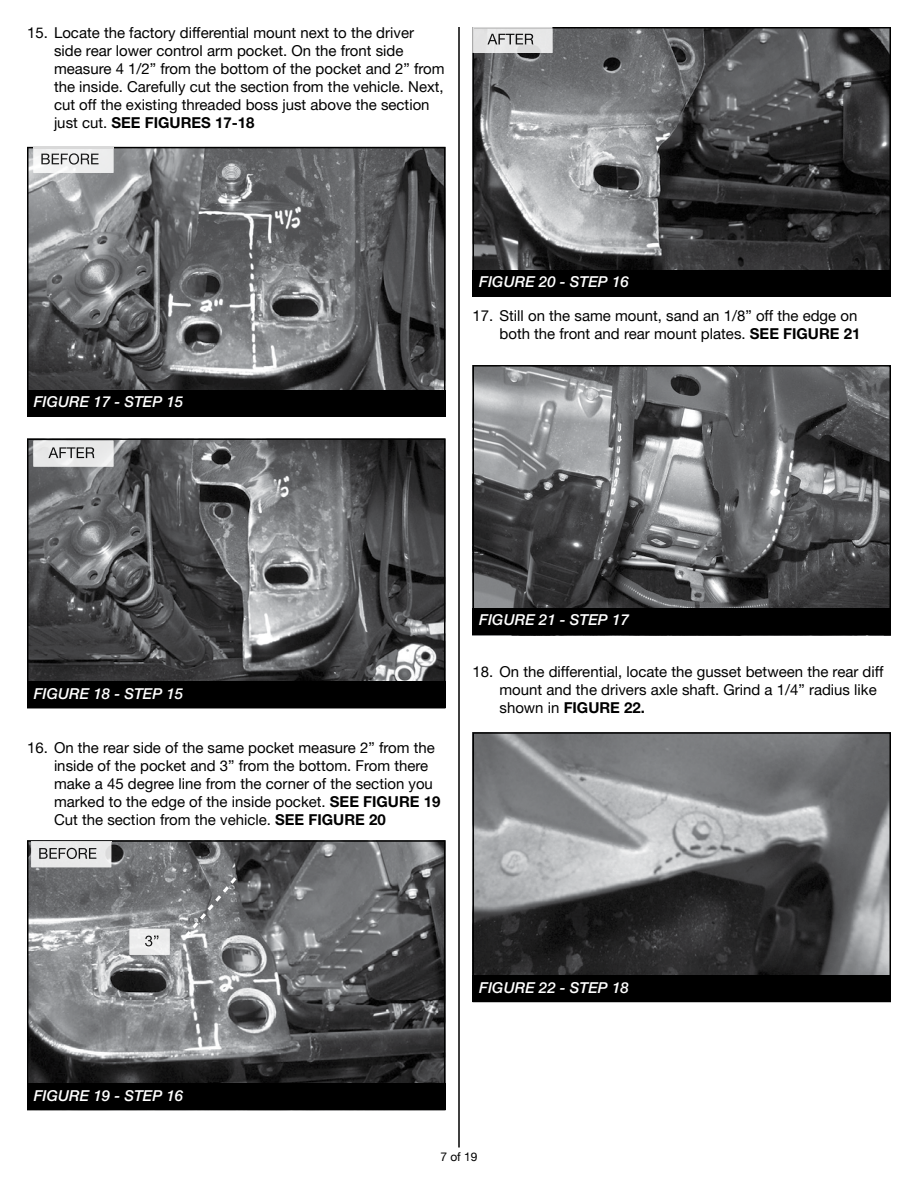
<style>
.page{position:relative;width:918px;height:1188px;background:#fff}
.page>*{position:absolute;margin:0;border:0;box-sizing:border-box;transform-origin:0 0}
.t1{font:15px/18px "Helvetica Neue LT Std";color:#000}
.t2{font:italic 500 15px "Helvetica Neue LT Std";color:#fff}
.t3{font:12px "Helvetica Neue LT Std";color:#000}
.s1{font-weight:700}
</style>
<div class="page">
<hr style="left:458px;top:27px;width:2px;height:1121px;background:#000">
<svg style="left:27px;top:147px;width:419px;height:243px;background:#68686a"></svg>
<div style="left:27px;top:390px;width:419px;height:27px;background:#000"></div>
<img style="left:30px;top:441px;width:413px;height:240px">
<div style="left:27px;top:438px;width:419px;height:270px;border:2px solid #000"></div>
<div style="left:27px;top:681px;width:419px;height:27px;background:#000"></div>
<img style="left:33px;top:147px;width:80px;height:26px">
<img style="left:41px;top:153px;width:58px;height:12px">
<img style="left:33px;top:441px;width:80px;height:26px">
<img style="left:40px;top:447px;width:55px;height:11px">
<svg style="left:27px;top:840px;width:419px;height:243px;background:#67686a"></svg>
<div style="left:27px;top:1083px;width:419px;height:27px;background:#000"></div>
<svg style="left:472px;top:27px;width:419px;height:243px;background:#58595b"></svg>
<div style="left:472px;top:270px;width:419px;height:27px;background:#000"></div>
<img style="left:130px;top:929px;width:40px;height:26px">
<img style="left:136px;top:936px;width:22px;height:10px">
<svg style="left:182px;top:874px;width:58px;height:67px;background:#848688"></svg>
<img style="left:31px;top:841px;width:80px;height:26px">
<img style="left:39px;top:848px;width:57px;height:11px">
<img style="left:472px;top:27px;width:80px;height:26px">
<img style="left:479px;top:34px;width:55px;height:10px">
<img style="left:475px;top:368px;width:413px;height:240px">
<div style="left:472px;top:365px;width:419px;height:270px;border:2px solid #000"></div>
<div style="left:472px;top:608px;width:419px;height:27px;background:#000"></div>
<img style="left:475px;top:735px;width:413px;height:240px">
<div style="left:472px;top:732px;width:419px;height:270px;border:2px solid #000"></div>
<div style="left:472px;top:975px;width:419px;height:27px;background:#000"></div>
<p class="t1" style="left:54px;top:23px;width:392px;text-indent:-27px">15. Locate the factory differential mount next to the driver side rear lower control arm pocket. On the front side measure 4 1/2” from the bottom of the pocket and 2” from the inside. Carefully cut the section from the vehicle. Next, cut off the existing threaded boss just above the section just cut. <span class="s1">SEE FIGURES 17-18</span></p>
<p class="t2" style="left:34px;top:393px;width:151px">FIGURE 17 - STEP 15</p>
<p class="t2" style="left:479px;top:273px;width:151px">FIGURE 20 - STEP 16</p>
<p class="t1" style="left:472px;top:307px;width:389px;text-align:right">17. Still on the same mount, sand an 1/8” off the edge on both the front and rear mount plates. <span class="s1">SEE FIGURE 21</span></p>
<p class="t2" style="left:34px;top:685px;width:151px">FIGURE 18 - STEP 15</p>
<p class="t1" style="left:54px;top:739px;width:388px;text-indent:-27px">16. On the rear side of the same pocket measure 2” from the inside of the pocket and 3” from the bottom. From there make a 45 degree line from the corner of the section you marked to the edge of the inside pocket. <span class="s1">SEE FIGURE 19<br></span>Cut the section from the vehicle. <span class="s1">SEE FIGURE 20</span></p>
<p class="t2" style="left:479px;top:611px;width:151px">FIGURE 21 - STEP 17</p>
<p class="t1" style="left:500px;top:662px;width:385px;text-indent:-27px">18. On the differential, locate the gusset between the rear diff mount and the drivers axle shaft. Grind a 1/4” radius like shown in <span class="s1">FIGURE 22.</span></p>
<p class="t2" style="left:34px;top:1086px;width:151px">FIGURE 19 - STEP 16</p>
<p class="t2" style="left:479px;top:978px;width:151px">FIGURE 22 - STEP 18</p>
<p class="t3" style="left:440px;top:1150px;width:39px">7 of 19</p>
</div>
